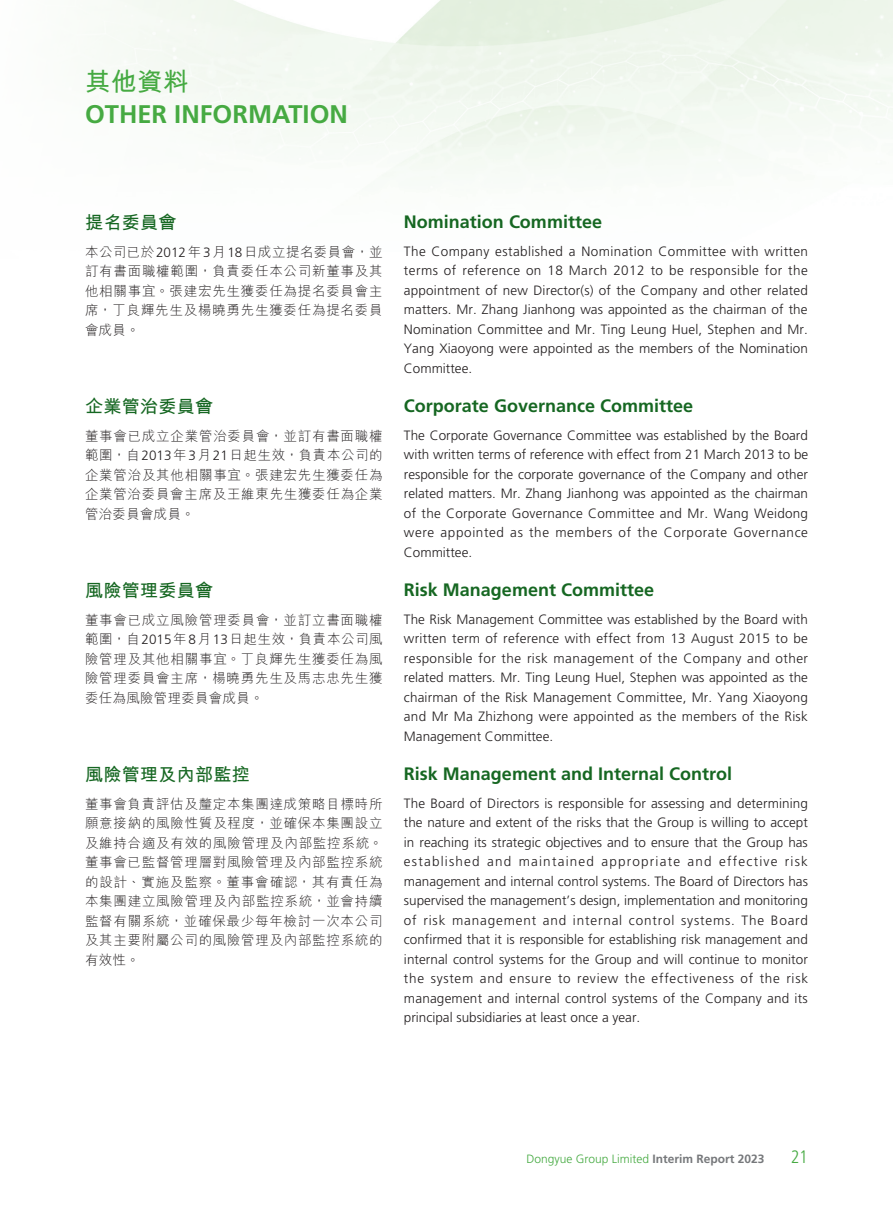
<style>
.page{position:relative;width:893px;height:1212px;background:#fff}
.page>*{position:absolute;margin:0;border:0;box-sizing:border-box;transform-origin:0 0}
.t1{font:700 25.5px "Frutiger LT Std";color:#46aa42}
.t2{font:700 25.5px "M Hei HK";color:#46aa42}
._01_H1_E{font:700 18px "Frutiger LT Std";color:#166722}
._001_H1_C{font:700 18px "M Hei HK";letter-spacing:.02em;color:#166722}
.t3{font:300 condensed 18px "Frutiger LT Std";color:#46aa42}
._00_txt_E{font:300 13.5px/19.5px "Frutiger LT Std";letter-spacing:.005em;color:#231f20;text-align:justify}
._000_txt_C{font:300 13.5px/19.5px "M Hei HK";letter-spacing:.055em;color:#231f20;text-align:justify}
.t4{font:300 12px "Frutiger LT Std";color:#46aa42}
.s1{font-family:"Frutiger LT Std"}
.s2{font-weight:700;color:#76787b}
</style>
<div class="page">
<p class="t2" style="left:85px;top:63px;width:105px">其他資料</p>
<p class="t1" style="left:85px;top:99px;width:264px">OTHER INFORMATION</p>
<p class="_001_H1_C" style="left:85px;top:209px;width:93px">提名委員會</p>
<p class="_000_txt_C" style="left:85px;top:242px;width:299px">本公司已於<span class="s1">2012</span>年<span class="s1">3</span>月<span class="s1">18</span>日成立提名委員會，並訂有書面職權範圍，負責委任本公司新董事及其他相關事宜。張建宏先生獲委任為提名委員會主席，丁良輝先生及楊曉勇先生獲委任為提名委員會成員。</p>
<p class="_001_H1_C" style="left:85px;top:393px;width:130px">企業管治委員會</p>
<p class="_000_txt_C" style="left:85px;top:426px;width:299px">董事會已成立企業管治委員會，並訂有書面職權範圍，自<span class="s1">2013</span>年<span class="s1">3</span>月<span class="s1">21</span>日起生效，負責本公司的企業管治及其他相關事宜。張建宏先生獲委任為企業管治委員會主席及王維東先生獲委任為企業管治委員會成員。</p>
<p class="_001_H1_C" style="left:85px;top:577px;width:130px">風險管理委員會</p>
<p class="_000_txt_C" style="left:85px;top:610px;width:299px">董事會已成立風險管理委員會，並訂立書面職權範圍，自<span class="s1">2015</span>年<span class="s1">8</span>月<span class="s1">13</span>日起生效，負責本公司風險管理及其他相關事宜。丁良輝先生獲委任為風險管理委員會主席，楊曉勇先生及馬志忠先生獲委任為風險管理委員會成員。</p>
<p class="_001_H1_C" style="left:85px;top:761px;width:166px">風險管理及內部監控</p>
<p class="_000_txt_C" style="left:85px;top:794px;width:299px">董事會負責評估及釐定本集團達成策略目標時所願意接納的風險性質及程度，並確保本集團設立及維持合適及有效的風險管理及內部監控系統。董事會已監督管理層對風險管理及內部監控系統的設計、實施及監察。董事會確認，其有責任為本集團建立風險管理及內部監控系統，並會持續監督有關系統，並確保最少每年檢討一次本公司及其主要附屬公司的風險管理及內部監控系統的有效性。</p>
<p class="_01_H1_E" style="left:404px;top:211px;width:200px">Nomination Committee</p>
<p class="_00_txt_E" style="left:404px;top:241px;width:406px">The Company established a Nomination Committee with written terms of reference on 18 March 2012 to be responsible for the appointment of new Director(s) of the Company and other related matters. Mr. Zhang Jianhong was appointed as the chairman of the Nomination Committee and Mr. Ting Leung Huel, Stephen and Mr.<br>Yang Xiaoyong were appointed as the members of the Nomination Committee.</p>
<p class="_01_H1_E" style="left:404px;top:395px;width:291px">Corporate Governance Committee</p>
<p class="_00_txt_E" style="left:404px;top:425px;width:406px">The Corporate Governance Committee was established by the Board with written terms of reference with effect from 21 March 2013 to be responsible for the corporate governance of the Company and other related matters. Mr. Zhang Jianhong was appointed as the chairman of the Corporate Governance Committee and Mr. Wang Weidong were appointed as the members of the Corporate Governance Committee.</p>
<p class="_01_H1_E" style="left:404px;top:579px;width:252px">Risk Management Committee</p>
<p class="_00_txt_E" style="left:404px;top:609px;width:406px">The Risk Management Committee was established by the Board with written term of reference with effect from 13 August 2015 to be responsible for the risk management of the Company and other related matters. Mr. Ting Leung Huel, Stephen was appointed as the chairman of the Risk Management Committee, Mr. Yang Xiaoyong and Mr Ma Zhizhong were appointed as the members of the Risk Management Committee.</p>
<p class="_01_H1_E" style="left:404px;top:763px;width:330px">Risk Management and Internal Control</p>
<p class="_00_txt_E" style="left:404px;top:793px;width:406px">The Board of Directors is responsible for assessing and determining the nature and extent of the risks that the Group is willing to accept in reaching its strategic objectives and to ensure that the Group has established and maintained appropriate and effective risk management and internal control systems. The Board of Directors has supervised the management’s design, implementation and monitoring of risk management and internal control systems. The Board confirmed that it is responsible for establishing risk management and internal control systems for the Group and will continue to monitor the system and ensure to review the effectiveness of the risk management and internal control systems of the Company and its principal subsidiaries at least once a year.</p>
<p class="t4" style="left:526px;top:1152px;width:240px">Dongyue Group Limited <span class="s2">Interim Report 2023</span></p>
<p class="t3" style="left:791px;top:1147px;width:19px">21</p>
</div>
